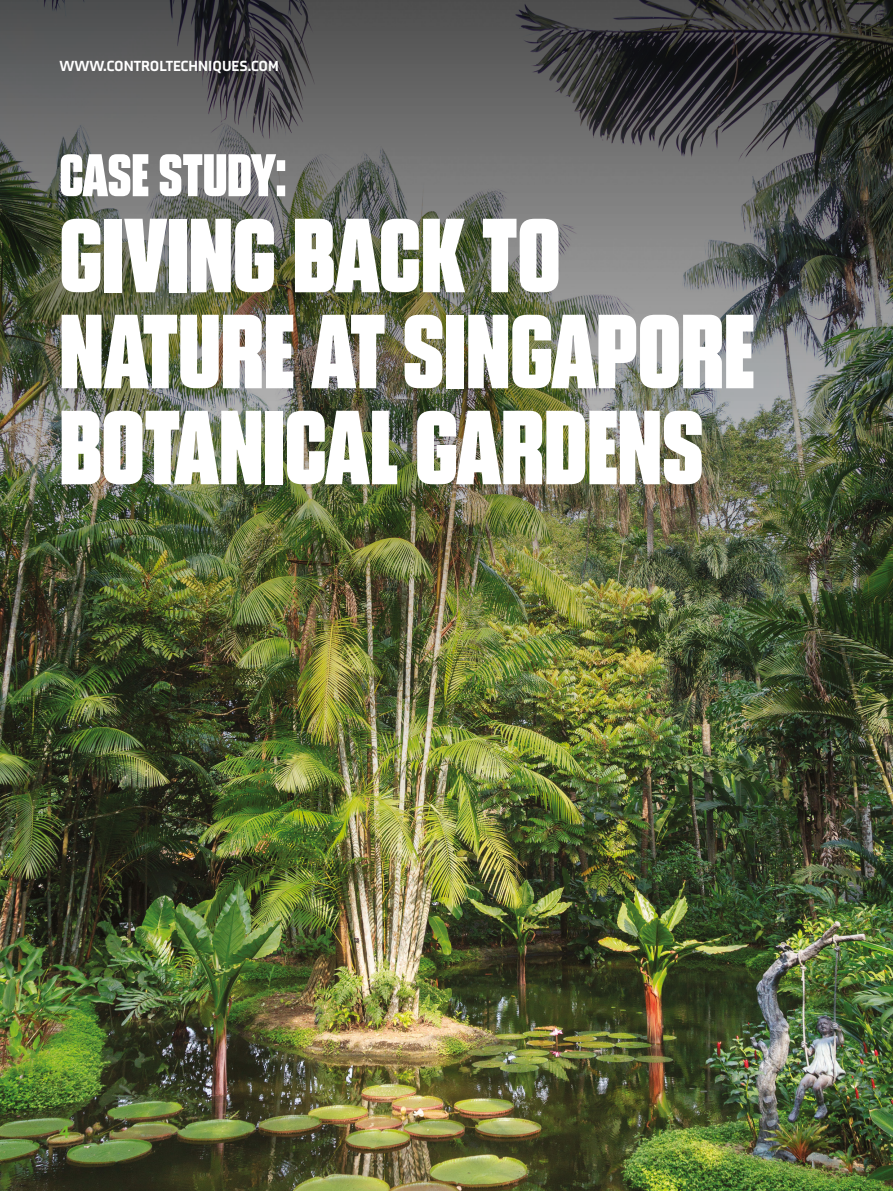
<style>
.page{position:relative;width:893px;height:1191px;background:#fff}
.page>*{position:absolute;margin:0;border:0;box-sizing:border-box;transform-origin:0 0}
.t1{font:105px/96px "Blunt Con";color:#fff}
.t2{font:60px "Blunt Con";color:#fff}
.t3{font:900 18px "Axia";color:#76b82a}
.t4{font:900 15px "Axia";color:#fff}
</style>
<div class="page">
<img style="left:0;top:1035px;width:893px;height:156px">
<img style="left:0;top:0;width:893px;height:1035px">
<p class="t4" style="left:60px;top:56px;width:221px">WWW.CONTROLTECHNIQUES.COM</p>
<p class="t2" style="left:60px;top:148px;width:228px">CASE STUDY:</p>
<p class="t1" style="left:60px;top:208px;width:696px">GIVING BACK TO<br>NATURE AT SINGAPORE<br>BOTANICAL GARDENS</p>
<p class="t3" style="left:60px;top:1121px;width:12px">4</p>
</div>
